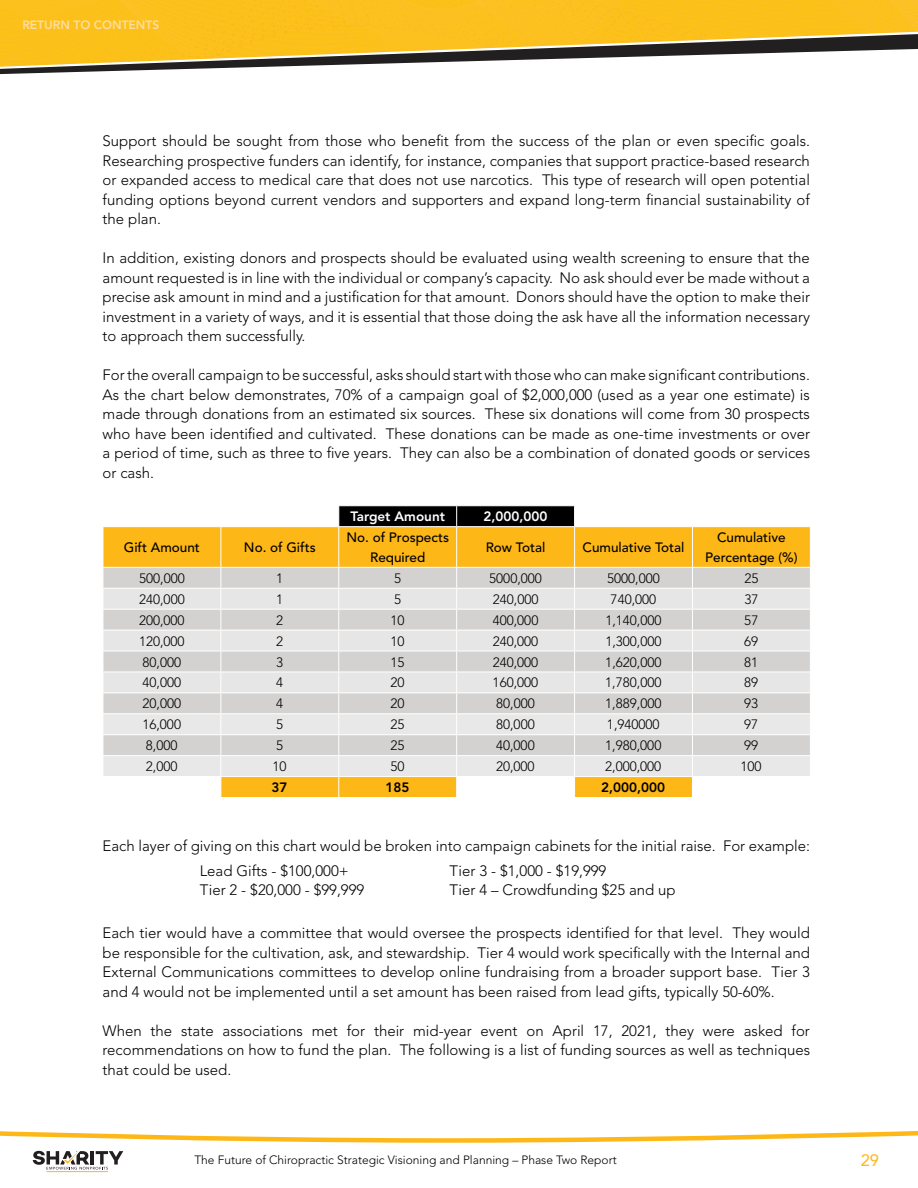
<style>
.page{position:relative;width:918px;height:1188px;background:#fff}
.page>*{position:absolute;margin:0;border:0;box-sizing:border-box;transform-origin:0 0}
.t1{font:16.5px "Avenir";color:#fdb717}
.t2{font:300 15px/19.5px "Avenir";color:#000}
.t3{font:300 13.5px "Avenir";color:#000}
.t4{font:500 13.5px/19.5px "Avenir";color:#000;text-align:center}
.t5{font:800 13.5px "Avenir";color:#fff}
.t6{font:800 13.5px "Avenir";color:#000}
.t7{font:300 12px "Avenir";color:#000}
.t8{font:800 12px "Avenir";color:#ffdda0}
</style>
<div class="page">
<svg style="left:0;top:1130px;width:918px;height:43px"></svg>
<svg style="left:33px;top:1144px;width:90px;height:26px"></svg>
<hr style="left:46px;top:1171px;width:62px;height:1px;background:#fdb717">
<svg style="left:103px;top:506px;width:708px;height:291px;background:#e2d5ba"></svg>
<svg style="left:0;top:0;width:918px;height:74px"></svg>
<p class="t8" style="left:22px;top:18px;width:138px">RETURN TO CONTENTS</p>
<p class="t2" style="left:103px;top:131px;width:709px">Support should be sought from those who benefit from the success of the plan or even specific goals.<br>Researching prospective funders can identify, for instance, companies that support practice-based research or expanded access to medical care that does not use narcotics. This type of research will open potential funding options beyond current vendors and supporters and expand long-term financial sustainability of the plan.</p>
<p class="t2" style="left:103px;top:248px;width:709px;text-align:justify">In addition, existing donors and prospects should be evaluated using wealth screening to ensure that the amount requested is in line with the individual or company’s capacity. No ask should ever be made without a precise ask amount in mind and a justification for that amount. Donors should have the option to make their investment in a variety of ways, and it is essential that those doing the ask have all the information necessary to approach them successfully.</p>
<p class="t2" style="left:103px;top:365px;width:709px">For the overall campaign to be successful, asks should start with those who can make significant contributions.<br>As the chart below demonstrates, 70% of a campaign goal of $2,000,000 (used as a year one estimate) is made through donations from an estimated six sources. These six donations will come from 30 prospects who have been identified and cultivated. These donations can be made as one-time investments or over a period of time, such as three to five years. They can also be a combination of donated goods or services or cash.</p>
<p class="t5" style="left:350px;top:509px;width:96px">Target Amount</p>
<p class="t5" style="left:484px;top:509px;width:65px">2,000,000</p>
<p class="t4" style="left:124px;top:538px;width:78px">Gift Amount</p>
<p class="t4" style="left:244px;top:538px;width:73px">No. of Gifts</p>
<p class="t4" style="left:346px;top:528px;width:104px">No. of Prospects<br>Required</p>
<p class="t4" style="left:486px;top:538px;width:61px">Row Total</p>
<p class="t4" style="left:583px;top:538px;width:104px">Cumulative Total</p>
<p class="t4" style="left:705px;top:528px;width:94px">Cumulative<br>Percentage (%)</p>
<p class="t3" style="left:139px;top:570px;width:47px">500,000</p>
<p class="t3" style="left:276px;top:570px;width:9px">1</p>
<p class="t3" style="left:394px;top:570px;width:9px">5</p>
<p class="t3" style="left:489px;top:570px;width:54px">5000,000</p>
<p class="t3" style="left:607px;top:570px;width:54px">5000,000</p>
<p class="t3" style="left:744px;top:570px;width:16px">25</p>
<p class="t3" style="left:139px;top:591px;width:47px">240,000</p>
<p class="t3" style="left:276px;top:591px;width:9px">1</p>
<p class="t3" style="left:394px;top:591px;width:9px">5</p>
<p class="t3" style="left:493px;top:591px;width:47px">240,000</p>
<p class="t3" style="left:611px;top:591px;width:47px">740,000</p>
<p class="t3" style="left:744px;top:591px;width:16px">37</p>
<p class="t3" style="left:139px;top:612px;width:47px">200,000</p>
<p class="t3" style="left:276px;top:612px;width:9px">2</p>
<p class="t3" style="left:391px;top:612px;width:16px">10</p>
<p class="t3" style="left:493px;top:612px;width:47px">400,000</p>
<p class="t3" style="left:605px;top:612px;width:58px">1,140,000</p>
<p class="t3" style="left:744px;top:612px;width:16px">57</p>
<p class="t3" style="left:139px;top:633px;width:47px">120,000</p>
<p class="t3" style="left:276px;top:633px;width:9px">2</p>
<p class="t3" style="left:391px;top:633px;width:16px">10</p>
<p class="t3" style="left:493px;top:633px;width:47px">240,000</p>
<p class="t3" style="left:605px;top:633px;width:58px">1,300,000</p>
<p class="t3" style="left:744px;top:633px;width:16px">69</p>
<p class="t3" style="left:143px;top:654px;width:40px">80,000</p>
<p class="t3" style="left:276px;top:654px;width:9px">3</p>
<p class="t3" style="left:391px;top:654px;width:16px">15</p>
<p class="t3" style="left:493px;top:654px;width:47px">240,000</p>
<p class="t3" style="left:605px;top:654px;width:58px">1,620,000</p>
<p class="t3" style="left:744px;top:654px;width:16px">81</p>
<p class="t3" style="left:142px;top:675px;width:40px">40,000</p>
<p class="t3" style="left:276px;top:675px;width:9px">4</p>
<p class="t3" style="left:391px;top:675px;width:16px">20</p>
<p class="t3" style="left:493px;top:675px;width:47px">160,000</p>
<p class="t3" style="left:605px;top:675px;width:58px">1,780,000</p>
<p class="t3" style="left:744px;top:675px;width:16px">89</p>
<p class="t3" style="left:142px;top:696px;width:40px">20,000</p>
<p class="t3" style="left:276px;top:696px;width:9px">4</p>
<p class="t3" style="left:391px;top:696px;width:16px">20</p>
<p class="t3" style="left:496px;top:696px;width:40px">80,000</p>
<p class="t3" style="left:605px;top:696px;width:58px">1,889,000</p>
<p class="t3" style="left:744px;top:696px;width:16px">93</p>
<p class="t3" style="left:142px;top:717px;width:40px">16,000</p>
<p class="t3" style="left:276px;top:717px;width:9px">5</p>
<p class="t3" style="left:391px;top:717px;width:16px">25</p>
<p class="t3" style="left:496px;top:717px;width:40px">80,000</p>
<p class="t3" style="left:607px;top:717px;width:54px">1,940000</p>
<p class="t3" style="left:744px;top:717px;width:16px">97</p>
<p class="t3" style="left:146px;top:738px;width:33px">8,000</p>
<p class="t3" style="left:276px;top:738px;width:9px">5</p>
<p class="t3" style="left:390px;top:738px;width:16px">25</p>
<p class="t3" style="left:496px;top:738px;width:40px">40,000</p>
<p class="t3" style="left:605px;top:738px;width:58px">1,980,000</p>
<p class="t3" style="left:744px;top:738px;width:16px">99</p>
<p class="t3" style="left:146px;top:759px;width:33px">2,000</p>
<p class="t3" style="left:273px;top:759px;width:16px">10</p>
<p class="t3" style="left:390px;top:759px;width:16px">50</p>
<p class="t3" style="left:496px;top:759px;width:40px">20,000</p>
<p class="t3" style="left:605px;top:759px;width:58px">2,000,000</p>
<p class="t3" style="left:741px;top:759px;width:23px">100</p>
<p class="t6" style="left:272px;top:779px;width:17px">37</p>
<p class="t6" style="left:385px;top:779px;width:25px">185</p>
<p class="t6" style="left:601px;top:779px;width:65px">2,000,000</p>
<p class="t2" style="left:200px;top:834px;width:612px;line-height:24.6px;text-indent:-97px">Each layer of giving on this chart would be broken into campaign cabinets for the initial raise. For example:<br>Lead Gifts - $100,000+</p>
<p class="t2" style="left:200px;top:880px;width:166px">Tier 2 - $20,000 - $99,999</p>
<p class="t2" style="left:450px;top:861px;width:228px">Tier 3 - $1,000 - $19,999<br>Tier 4 – Crowdfunding $25 and up</p>
<p class="t2" style="left:103px;top:923px;width:709px;text-align:justify">Each tier would have a committee that would oversee the prospects identified for that level. They would be responsible for the cultivation, ask, and stewardship. Tier 4 would work specifically with the Internal and External Communications committees to develop online fundraising from a broader support base. Tier 3 and 4 would not be implemented until a set amount has been raised from lead gifts, typically 50-60%.</p>
<p class="t2" style="left:103px;top:1021px;width:709px;text-align:justify">When the state associations met for their mid-year event on April 17, 2021, they were asked for recommendations on how to fund the plan. The following is a list of funding sources as well as techniques that could be used.</p>
<p class="t7" style="left:194px;top:1153px;width:424px">The Future of Chiropractic Strategic Visioning and Planning – Phase Two Report</p>
<p class="t1" style="left:861px;top:1150px;width:20px">29</p>
</div>
